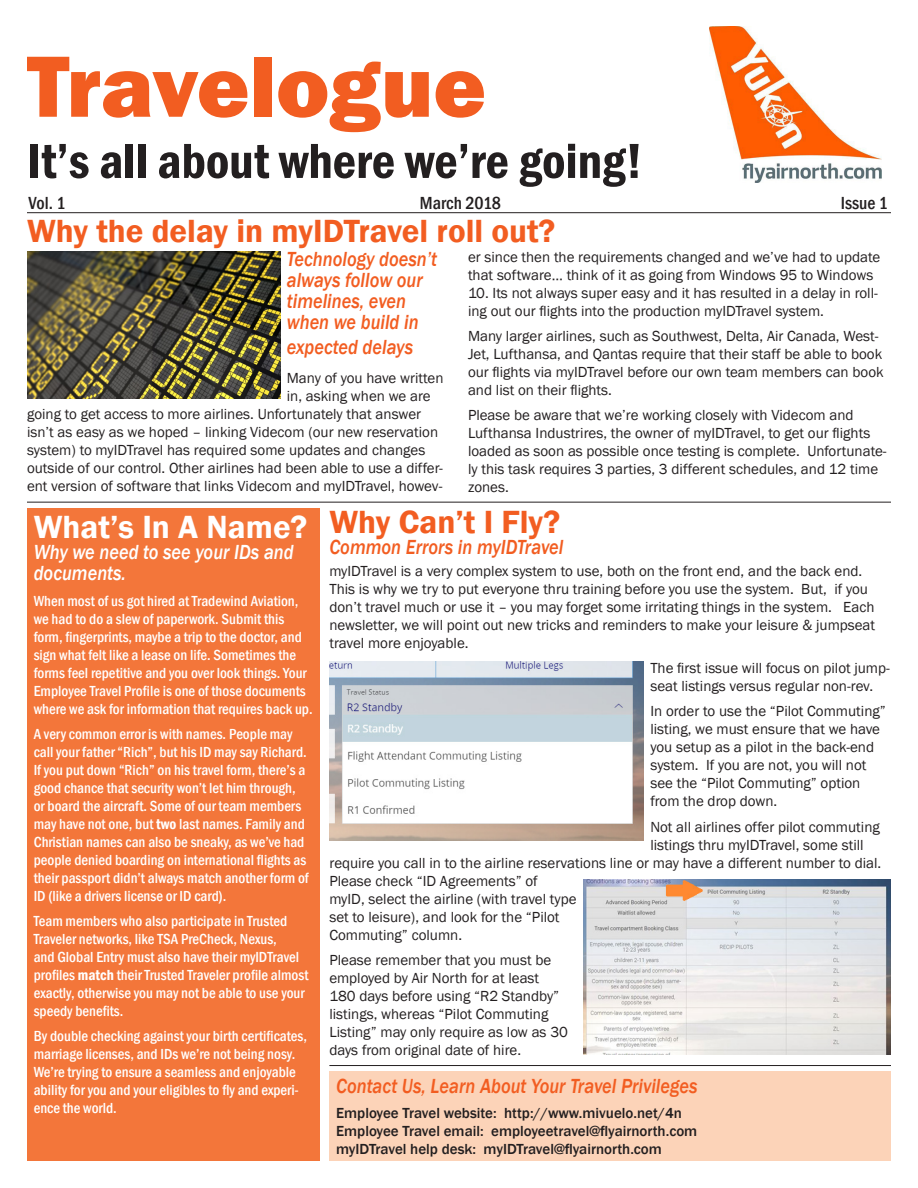
<style>
.page{position:relative;width:918px;height:1188px;background:#fff}
.page>*{position:absolute;margin:0;border:0;box-sizing:border-box;transform-origin:0 0}
.t1{font:800 90px "Franklin Gothic";color:#f25d21}
.t2{font:600 condensed 51px "Franklin Gothic";color:#231f20}
.t3{font:600 33px "Franklin Gothic";color:#f25d21}
.t4{font:600 33px "Franklin Gothic";color:#fff}
.t5{font:italic 500 21px/21px "Franklin Gothic";color:#f25d21;scale:.88 1}
.t6{font:italic 500 21px/21px "Franklin Gothic";color:#fff;scale:.88 1}
.t7{font:500 condensed 18px "Franklin Gothic";color:#231f20}
.t8{font:15px/18px "Franklin Gothic";color:#231f20}
.t9{font:500 condensed 15px/18px "Franklin Gothic";color:#fff}
.t10{font:500 15px "Franklin Gothic";color:#231f20}
.s1{font-weight:600}
</style>
<div class="page">
<img style="left:710px;top:27px;width:172px;height:156px">
<hr style="left:27px;top:212px;width:864px;height:1px;background:#231f20">
<img style="left:27px;top:251px;width:253px;height:148px">
<div style="left:27px;top:508px;width:293px;height:653px;background:#f3763a"></div>
<hr style="left:27px;top:502px;width:864px;height:1px;background:#231f20">
<img style="left:329px;top:661px;width:315px;height:179px">
<img style="left:583px;top:879px;width:308px;height:176px">
<div style="left:329px;top:1071px;width:562px;height:90px;background:#fcd3b8"></div>
<hr style="left:329px;top:1065px;width:562px;height:1px;background:#231f20">
<p class="t1" style="left:27px;top:28px;width:461px">Travelogue</p>
<p class="t2" style="left:27px;top:127px;width:617px">It’s all about where we’re going!</p>
<p class="t7" style="left:29px;top:191px;width:39px">Vol. 1</p>
<p class="t7" style="left:420px;top:191px;width:83px">March 2018</p>
<p class="t7" style="left:841px;top:191px;width:49px">Issue 1</p>
<p class="t3" style="left:27px;top:211px;width:530px">Why the delay in myIDTravel roll out?</p>
<p class="t5" style="left:287px;top:249px;width:172px">Technology doesn’t always follow our timelines, even when we build in</p>
<p class="t5" style="left:287px;top:337px;width:145px">expected delays</p>
<p class="t8" style="left:287px;top:369px;width:158px">Many of you have written</p>
<p class="t8" style="left:287px;top:387px;width:145px">in, asking when we are</p>
<p class="t8" style="left:27px;top:405px;width:396px">going to get access to more airlines. Unfortunately that answer</p>
<p class="t8" style="left:27px;top:423px;width:413px">isn’t as easy as we hoped – linking Videcom (our new reservation</p>
<p class="t8" style="left:27px;top:441px;width:400px">system) to myIDTravel has required some updates and changes</p>
<p class="t8" style="left:27px;top:459px;width:418px">outside of our control. Other airlines had been able to use a differ-</p>
<p class="t8" style="left:27px;top:477px;width:417px">ent version of software that links Videcom and myIDTravel, howev-</p>
<p class="t8" style="left:468px;top:248px;width:414px">er since then the requirements changed and we’ve had to update that software… think of it as going from Windows 95 to Windows</p>
<p class="t8" style="left:468px;top:284px;width:411px">10. Its not always super easy and it has resulted in a delay in roll&shy;ing out our flights into the production myIDTravel system.</p>
<p class="t8" style="left:468px;top:327px;width:417px">Many larger airlines, such as Southwest, Delta, Air Canada, West-Jet, Lufthansa, and Qantas require that their staff be able to book our flights via myIDTravel before our own team members can book and list on their flights.</p>
<p class="t8" style="left:468px;top:407px;width:420px">Please be aware that we’re working closely with Videcom and Lufthansa Industrires, the owner of myIDTravel, to get our flights loaded as soon as possible once testing is complete. Unfortunate&shy;ly this task requires 3 parties, 3 different schedules, and 12 time zones.</p>
<p class="t4" style="left:34px;top:507px;width:275px">What’s In A Name?</p>
<p class="t6" style="left:34px;top:542px;width:297px">Why we need to see your IDs and documents.</p>
<p class="t9" style="left:34px;top:591px;width:280px">When most of us got hired at Tradewind Aviation, we had to do a slew of paperwork. Submit this form, fingerprints, maybe a trip to the doctor, and sign what felt like a lease on life. Sometimes the forms feel repetitive and you over look things. Your Employee Travel Profile is one of those documents where we ask for information that requires back up.</p>
<p class="t9" style="left:34px;top:725px;width:277px">A very common error is with names. People may call your father “Rich”, but his ID may say Richard.<br>If you put down “Rich” on his travel form, there’s a good chance that security won’t let him through, or board the aircraft. Some of our team members may have not one, but <span class="s1">two</span> last names. Family and Christian names can also be sneaky, as we’ve had people denied boarding on international flights as their passport didn’t always match another form of ID (like a drivers license or ID card).</p>
<p class="t9" style="left:34px;top:912px;width:276px">Team members who also participate in Trusted Traveler networks, like TSA PreCheck, Nexus,<br>and Global Entry must also have their myIDTravel profiles <span class="s1">match</span> their Trusted Traveler profile almost exactly, otherwise you may not be able to use your speedy benefits.</p>
<p class="t9" style="left:34px;top:1027px;width:275px">By double checking against your birth certificates, marriage licenses, and IDs we’re not being nosy.<br>We’re trying to ensure a seamless and enjoyable ability for you and your eligibles to fly and experi&shy;ence the world.</p>
<p class="t3" style="left:329px;top:502px;width:232px">Why Can’t I Fly?</p>
<p class="t5" style="left:329px;top:537px;width:267px">Common Errors in myIDTravel</p>
<p class="t8" style="left:329px;top:562px;width:547px">myIDTravel is a very complex system to use, both on the front end, and the back end.<br>This is why we try to put everyone thru training before you use the system. But, if you don’t travel much or use it – you may forget some irritating things in the system. Each newsletter, we will point out new tricks and reminders to make your leisure &amp; jumpseat travel more enjoyable.</p>
<p class="t8" style="left:650px;top:660px;width:241px">The first issue will focus on pilot jump&shy;seat listings versus regular non-rev.</p>
<p class="t8" style="left:650px;top:703px;width:237px">In order to use the “Pilot Commuting” listing, we must ensure that we have you setup as a pilot in the back-end system. If you are not, you will not see the “Pilot Commuting” option from the drop down.</p>
<p class="t8" style="left:650px;top:818px;width:231px">Not all airlines offer pilot commuting</p>
<p class="t8" style="left:650px;top:836px;width:215px">listings thru myIDTravel, some still</p>
<p class="t8" style="left:329px;top:854px;width:553px">require you call in to the airline reservations line or may have a different number to dial.</p>
<p class="t8" style="left:329px;top:872px;width:210px">Please check “ID Agreements” of</p>
<p class="t8" style="left:329px;top:890px;width:249px">myID, select the airline (with travel type</p>
<p class="t8" style="left:329px;top:908px;width:232px">set to leisure), and look for the “Pilot</p>
<p class="t8" style="left:329px;top:926px;width:134px">Commuting” column.</p>
<p class="t8" style="left:329px;top:951px;width:240px">Please remember that you must be employed by Air North for at least 180 days before using “R2 Standby” listings, whereas “Pilot Commuting Listing” may only require as low as 30 days from original date of hire.</p>
<p class="t5" style="left:336px;top:1076px;width:412px">Contact Us, Learn About Your Travel Privileges</p>
<p class="t10" style="left:336px;top:1104px;width:347px">Employee Travel website: http://www.mivuelo.net/4n</p>
<p class="t10" style="left:336px;top:1122px;width:363px">Employee Travel email: employeetravel@flyairnorth.com</p>
<p class="t10" style="left:336px;top:1140px;width:327px">myIDTravel help desk: myIDTravel@flyairnorth.com</p>
</div>
